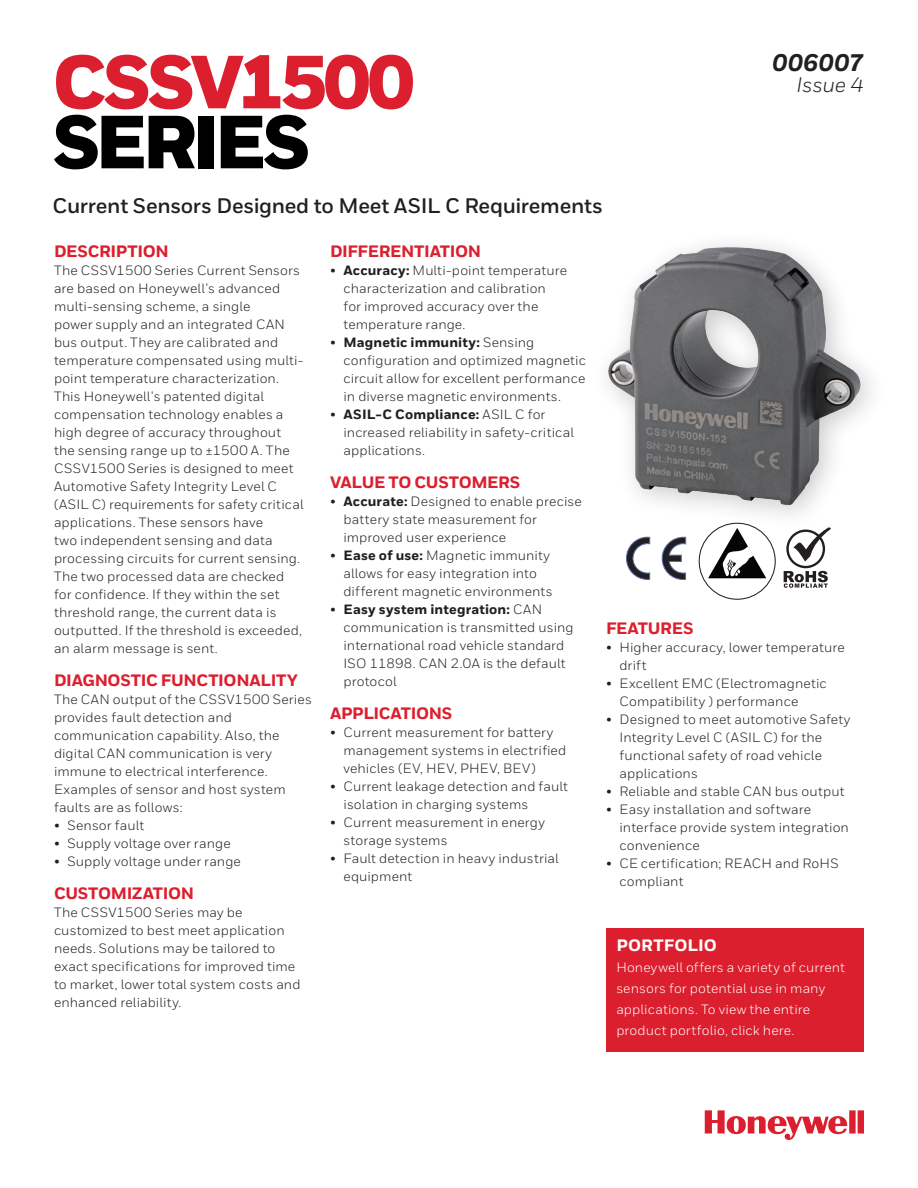
<style>
.page{position:relative;width:918px;height:1188px;background:#fff}
.page>*{position:absolute;margin:0;border:0;box-sizing:border-box;transform-origin:0 0}
._01_Cover__Heading_All_Caps_58_44{font:900 75px "Honeywell Sans";letter-spacing:-.055em;color:#dc1f2e}
._01_Cover__Heading_All_Caps_58_44-2{font:900 75px "Honeywell Sans";letter-spacing:-.065em;color:#000001}
.t1{font:italic 800 24px "Honeywell Sans";letter-spacing:.02em;color:#231f20}
._02_Cover__Subtitle{font:700 21px "Honeywell Sans";letter-spacing:-.015em;color:#231f20}
.t2{font:italic 21px "Honeywell Sans";letter-spacing:-.01em;color:#231f20}
.t3{font:800 16.5px "Honeywell Sans";letter-spacing:-.02em;color:#dc1f2e}
.t4{font:800 16.5px "Honeywell Sans";letter-spacing:.005em;color:#fff}
.Features_copy{font:13.5px/18px "Honeywell Sans";letter-spacing:.01em;color:#231f20}
.text_bullets_-_first_level{font:13.5px/21px "Honeywell Sans";letter-spacing:.01em;color:#fff}
.s1{font-weight:800}
</style>
<div class="page">
<svg style="left:705px;top:1110px;width:159px;height:30px"></svg>
<div style="left:606px;top:928px;width:258px;height:124px;background:#dc1f2e"></div>
<img style="left:608px;top:245px;width:255px;height:262px">
<svg style="left:662px;top:537px;width:24px;height:43px"></svg>
<svg style="left:626px;top:537px;width:24px;height:43px"></svg>
<svg style="left:708px;top:528px;width:58px;height:50px"></svg>
<div style="left:699px;top:523px;width:77px;height:77px;border:1px solid #231f20;border-radius:50%"></div>
<svg style="left:784px;top:527px;width:47px;height:61px"></svg>
<p class="_01_Cover__Heading_All_Caps_58_44" style="left:52px;top:36px;width:364px">CSSV1500</p>
<p class="_01_Cover__Heading_All_Caps_58_44-2" style="left:52px;top:96px;width:260px">SERIES</p>
<p class="_02_Cover__Subtitle" style="left:52px;top:193px;width:552px">Current Sensors Designed to Meet ASIL C Requirements</p>
<p class="t1" style="left:773px;top:48px;width:93px">006007</p>
<p class="t2" style="left:797px;top:72px;width:69px">Issue 4</p>
<p class="t3" style="left:54px;top:242px;width:116px">DESCRIPTION</p>
<p class="Features_copy" style="left:54px;top:262px;width:251px">The CSSV1500 Series Current Sensors are based on Honeywell's advanced multi-sensing scheme, a single<br>power supply and an integrated CAN bus output. They are calibrated and temperature compensated using multi&shy;point temperature characterization.<br>This Honeywell's patented digital compensation technology enables a high degree of accuracy throughout the sensing range up to ±1500 A. The CSSV1500 Series is designed to meet Automotive Safety Integrity Level C</p>
<p class="Features_copy" style="left:54px;top:496px;width:251px">(ASIL C) requirements for safety critical applications. These sensors have<br>two independent sensing and data processing circuits for current sensing.<br>The two processed data are checked for confidence. If they within the set threshold range, the current data is outputted. If the threshold is exceeded, an alarm message is sent.</p>
<p class="t3" style="left:54px;top:671px;width:246px">DIAGNOSTIC FUNCTIONALITY</p>
<p class="Features_copy" style="left:54px;top:691px;width:259px">The CAN output of the CSSV1500 Series</p>
<p class="Features_copy" style="left:54px;top:709px;width:233px">provides fault detection and communication capability. Also, the digital CAN communication is very immune to electrical interference.<br>Examples of sensor and host system faults are as follows:</p>
<p class="Features_copy" style="left:54px;top:817px;width:92px">• Sensor fault</p>
<p class="Features_copy" style="left:54px;top:835px;width:178px">• Supply voltage over range</p>
<p class="Features_copy" style="left:54px;top:853px;width:188px">• Supply voltage under range</p>
<p class="t3" style="left:54px;top:884px;width:142px">CUSTOMIZATION</p>
<p class="Features_copy" style="left:54px;top:904px;width:248px">The CSSV1500 Series may be customized to best meet application needs. Solutions may be tailored to exact specifications for improved time to market, lower total system costs and enhanced reliability.</p>
<p class="t3" style="left:330px;top:242px;width:153px">DIFFERENTIATION</p>
<p class="Features_copy" style="left:344px;top:262px;width:225px;text-indent:-14px">• <span class="s1">Accuracy:</span> Multi-point temperature characterization and calibration<br>for improved accuracy over the temperature range.</p>
<p class="Features_copy" style="left:344px;top:334px;width:244px;text-indent:-14px">• <span class="s1">Magnetic immunity:</span> Sensing configuration and optimized magnetic circuit allow for excellent performance in diverse magnetic environments.</p>
<p class="Features_copy" style="left:344px;top:406px;width:232px;text-indent:-14px">• <span class="s1">ASIL-C Compliance:</span> ASIL C for increased reliability in safety-critical applications.</p>
<p class="t3" style="left:330px;top:473px;width:192px">VALUE TO CUSTOMERS</p>
<p class="Features_copy" style="left:344px;top:493px;width:240px;text-indent:-14px">• <span class="s1">Accurate:</span> Designed to enable precise battery state measurement for improved user experience</p>
<p class="Features_copy" style="left:344px;top:547px;width:211px;text-indent:-14px">• <span class="s1">Ease of use:</span> Magnetic immunity allows for easy integration into different magnetic environments</p>
<p class="Features_copy" style="left:344px;top:601px;width:232px;text-indent:-14px">• <span class="s1">Easy system integration:</span> CAN communication is transmitted using international road vehicle standard<br>ISO 11898. CAN 2.0A is the default protocol</p>
<p class="t3" style="left:330px;top:704px;width:124px">APPLICATIONS</p>
<p class="Features_copy" style="left:344px;top:724px;width:224px;text-indent:-14px">• Current measurement for battery management systems in electrified vehicles (EV, HEV, PHEV, BEV)</p>
<p class="Features_copy" style="left:344px;top:778px;width:226px;text-indent:-14px">• Current leakage detection and fault isolation in charging systems</p>
<p class="Features_copy" style="left:344px;top:814px;width:203px;text-indent:-14px">• Current measurement in energy storage systems</p>
<p class="Features_copy" style="left:344px;top:850px;width:217px;text-indent:-14px">• Fault detection in heavy industrial equipment</p>
<p class="t3" style="left:606px;top:618px;width:89px">FEATURES</p>
<p class="Features_copy" style="left:620px;top:638px;width:227px;text-indent:-14px">• Higher accuracy, lower temperature drift</p>
<p class="Features_copy" style="left:620px;top:674px;width:209px;text-indent:-14px">• Excellent EMC (Electromagnetic<br>Compatibility ) performance</p>
<p class="Features_copy" style="left:620px;top:710px;width:232px;text-indent:-14px">• Designed to meet automotive Safety<br>Integrity Level C (ASIL C) for the functional safety of road vehicle applications</p>
<p class="Features_copy" style="left:606px;top:782px;width:240px">• Reliable and stable CAN bus output</p>
<p class="Features_copy" style="left:620px;top:800px;width:231px;text-indent:-14px">• Easy installation and software interface provide system integration convenience</p>
<p class="Features_copy" style="left:620px;top:854px;width:221px;text-indent:-14px">• CE certification; REACH and RoHS compliant</p>
<p class="t4" style="left:616px;top:935px;width:102px">PORTFOLIO</p>
<p class="text_bullets_-_first_level" style="left:616px;top:957px;width:230px">Honeywell offers a variety of current sensors for potential use in many applications. To view the entire product portfolio, click here.</p>
</div>
